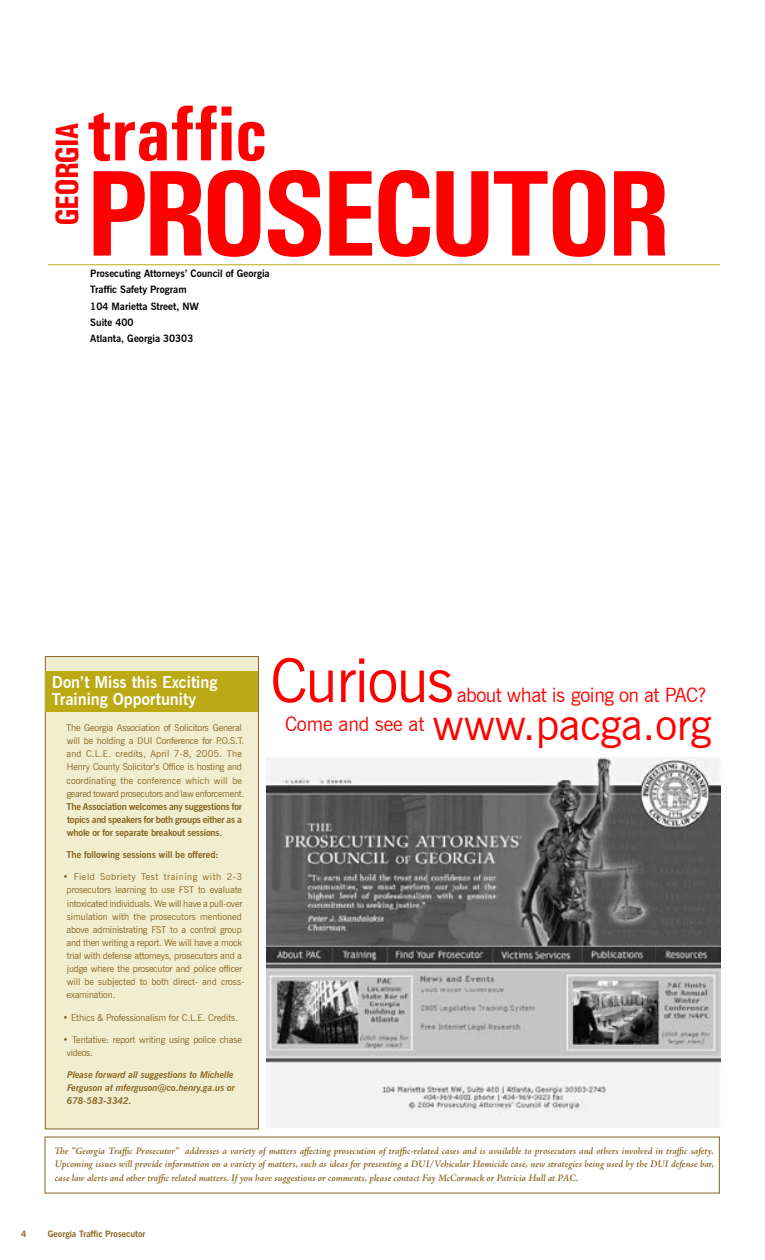
<style>
.page{position:relative;width:765px;height:1260px;background:#fff}
.page>*{position:absolute;margin:0;border:0;box-sizing:border-box;transform-origin:0 0}
.t1{font:700 condensed 122.5px "Univers";letter-spacing:-.05em;color:#f00}
.t2{font:700 condensed 78.75px "Univers";letter-spacing:-.01em;color:#f00}
.t3{font:60.25px "News Gothic BT";letter-spacing:-.025em;color:#f00}
.t4{font:43.12px "News Gothic BT";letter-spacing:-.005em;color:#f00}
.t5{font:700 condensed 32.38px "Univers";letter-spacing:-.035em;color:#f00}
.t6{font:19.88px "News Gothic BT";letter-spacing:-.025em;color:#f00}
.t7{font:19.88px "News Gothic BT";letter-spacing:-.005em;color:#f00}
.t8{font:700 16.25px/16.2px "News Gothic BT";color:#fff}
.t9{font:italic 600 10px/13.8px "Adobe Jenson Pro";letter-spacing:-.005em;color:#88641f;text-align:justify}
.t10{font:700 10px/16.2px "News Gothic BT";color:#000}
.t11{font:9.38px/13.1px "News Gothic BT";letter-spacing:-.02em;color:#88641f}
.t12{font:italic 700 9.38px/13.1px "News Gothic BT";letter-spacing:-.005em;color:#88641f}
.t13{font:700 9.38px "News Gothic BT";letter-spacing:-.005em;color:#88641f}
.t14{font:700 8.75px "News Gothic BT";color:#88641f}
.s1{font-weight:700}
</style>
<div class="page">
<div style="left:45px;top:657px;width:213px;height:472px;background:#f1eed0"></div>
<div style="left:45px;top:656px;width:214px;height:473px;border:1px solid #88641f"></div>
<div style="left:46px;top:671px;width:212px;height:40px;background:#bba915"></div>
<hr style="left:48px;top:264px;width:672px;height:1px;background:#bba915">
<img style="left:267px;top:757px;width:453px;height:371px">
<p class="t5" style="left:47px;top:226px;width:106px;rotate:-90deg">GEORGIA</p>
<p class="t2" style="left:87px;top:86px;width:182px">traffic</p>
<p class="t1" style="left:86px;top:139px;width:585px">PROSECUTOR</p>
<p class="t10" style="left:90px;top:265px;width:181px">Prosecuting Attorneys’ Council of Georgia<br>Traffic Safety Program</p>
<p class="t10" style="left:90px;top:298px;width:110px">104 Marietta Street, NW</p>
<p class="t10" style="left:90px;top:314px;width:45px">Suite 400</p>
<p class="t10" style="left:90px;top:330px;width:105px">Atlanta, Georgia 30303</p>
<p class="t8" style="left:52px;top:674px;width:167px">Don’t Miss this Exciting<br>Training Opportunity</p>
<p class="t11" style="left:66px;top:721px;width:180px">The Georgia Association of Solicitors General will be holding a DUI Conference for P.O.S.T. and C.L.E. credits, April 7-8, 2005. The Henry County Solicitor’s Office is hosting and coordinating the conference which will be geared toward prosecutors and law enforcement.<br><span class="s1">The Association welcomes any suggestions for topics and speakers for both groups either as a whole or for separate breakout sessions.</span></p>
<p class="t13" style="left:66px;top:849px;width:154px">The following sessions will be offered:</p>
<p class="t11" style="left:66px;top:870px;width:179px;text-indent:-4px">• Field Sobriety Test training with 2-3 prosecutors learning to use FST to evaluate intoxicated individuals. We will have a pull-over simulation with the prosecutors mentioned above administrating FST to a control group and then writing a report. We will have a mock trial with defense attorneys, prosecutors and a judge where the prosecutor and police officer will be subjected to both direct- and cross&shy;examination.</p>
<p class="t11" style="left:63px;top:1011px;width:177px">• Ethics &amp; Professionalism for C.L.E. Credits.</p>
<p class="t11" style="left:67px;top:1033px;width:177px;text-indent:-4px">• Tentative: report writing using police chase videos.</p>
<p class="t12" style="left:67px;top:1068px;width:170px">Please forward all suggestions to Michelle<br>Ferguson at mferguson@co.henry.ga.us or<br>678-583-3342.</p>
<p class="t3" style="left:270px;top:644px;width:185px">Curious</p>
<p class="t6" style="left:457px;top:683px;width:251px">about what is going on at PAC?</p>
<p class="t7" style="left:285px;top:712px;width:141px">Come and see at</p>
<p class="t4" style="left:432px;top:698px;width:281px">www.pacga.org</p>
<p class="t9" style="left:54px;top:1144px;width:662px">The “Georgia Traffic Prosecutor” addresses a variety of matters affecting prosecution of traffic-related cases and is available to prosecutors and others involved in traffic safety.<br>Upcoming issues will provide information on a variety of matters, such as ideas for presenting a DUI/Vehicular Homicide case, new strategies being used by the DUI defense bar, case law alerts and other traffic related matters. If you have suggestions or comments, please contact Fay McCormack or Patricia Hull at PAC.</p>
<p class="t14" style="left:21px;top:1229px;width:7px">4</p>
<p class="t14" style="left:48px;top:1229px;width:99px">Georgia Traffic Prosecutor</p>
</div>
